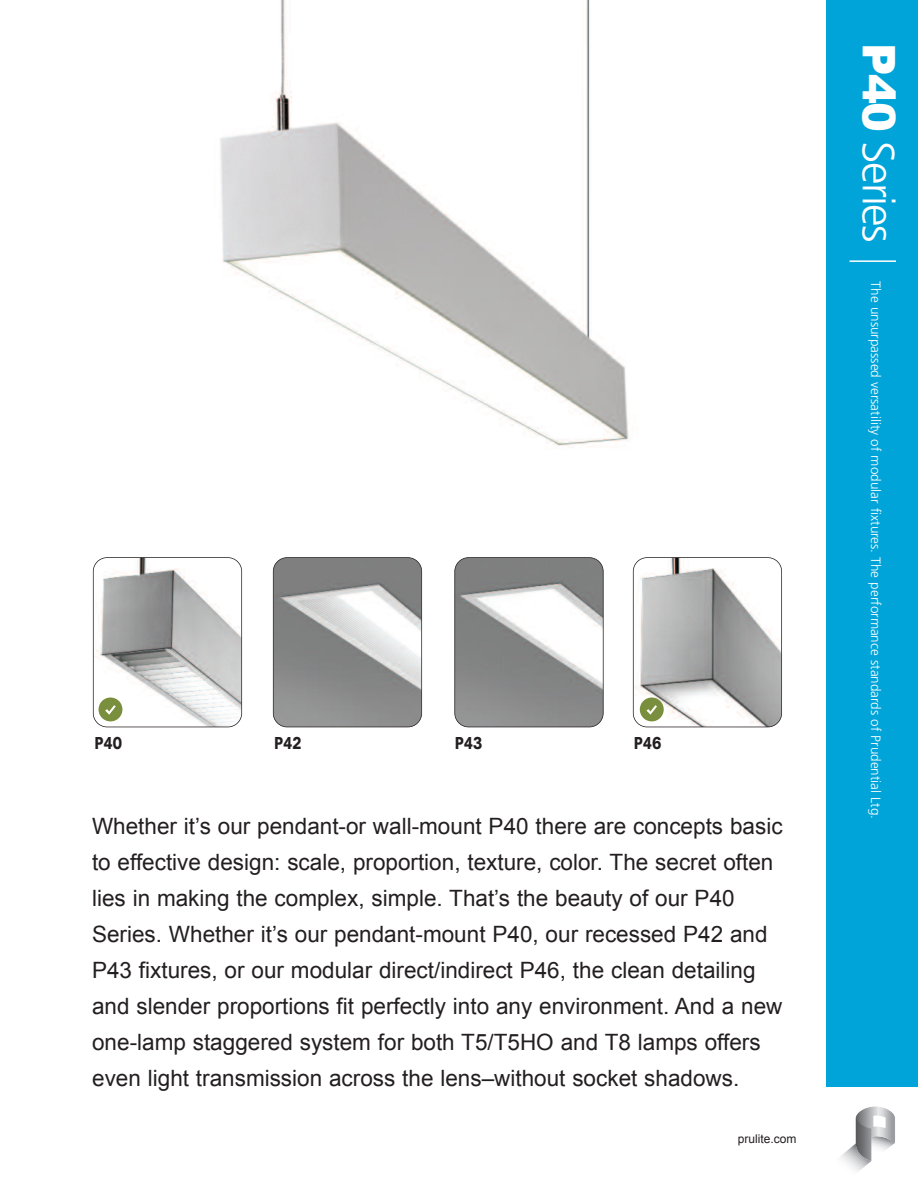
<style>
.page{position:relative;width:918px;height:1188px;background:#fff}
.page>*{position:absolute;margin:0;border:0;box-sizing:border-box;transform-origin:0 0}
.t1{font:300 45px "Frutiger";letter-spacing:-.04em;color:#fff}
.t2{font:22.5px/36px "Arial";color:#231f20}
.t3{font:700 condensed 16.5px "Avant Garde IT Cby BT";color:#231f20}
.t4{font:300 13.5px "Frutiger";color:#fff}
.t5{font:12px "Arial";color:#231f20}
.s1{font-family:"Arial";font-weight:900}
</style>
<div class="page">
<img style="left:220px;top:0;width:410px;height:448px">
<img style="left:93px;top:558px;width:149px;height:169px;border-radius:14px">
<div style="left:93px;top:557px;width:149px;height:170px;border:2px solid #231f20;border-radius:14px"></div>
<img style="left:633px;top:558px;width:149px;height:169px;border-radius:14px">
<div style="left:633px;top:557px;width:149px;height:170px;border:2px solid #231f20;border-radius:14px"></div>
<img style="left:273px;top:558px;width:149px;height:169px;border-radius:14px">
<div style="left:273px;top:557px;width:149px;height:170px;border:2px solid #231f20;border-radius:14px"></div>
<img style="left:455px;top:558px;width:148px;height:169px;border-radius:14px">
<div style="left:454px;top:557px;width:150px;height:170px;border:2px solid #231f20;border-radius:14px"></div>
<div style="left:640px;top:698px;width:24px;height:23px;background:#7a8f3d;border-radius:50%"></div>
<svg style="left:646px;top:705px;width:11px;height:10px"></svg>
<div style="left:99px;top:698px;width:23px;height:23px;background:#7a8f3d;border-radius:50%"></div>
<svg style="left:105px;top:705px;width:11px;height:10px"></svg>
<div style="left:826px;top:0;width:92px;height:1090px;background:#00a4d9"></div>
<div style="left:826px;top:1087px;width:92px;height:101px;background:#fff"></div>
<svg style="left:840px;top:1107px;width:55px;height:65px"></svg>
<hr style="left:850px;top:260px;width:46px;height:2px;background:#fff">
<p class="t3" style="left:94px;top:737px;width:29px">P40</p>
<p class="t3" style="left:274px;top:737px;width:29px">P42</p>
<p class="t3" style="left:455px;top:737px;width:29px">P43</p>
<p class="t3" style="left:634px;top:737px;width:29px">P46</p>
<p class="t2" style="left:92px;top:808px;width:692px">Whether it’s our pendant-or wall-mount P40 there are concepts basic to effective design: scale, proportion, texture, color. The secret often lies in making the complex, simple. That’s the beauty of our P40<br>Series. Whether it’s our pendant-mount P40, our recessed P42 and P43 fixtures, or our modular direct/indirect P46, the clean detailing and slender proportions fit perfectly into any environment. And a new one-lamp staggered system for both T5/T5HO and T8 lamps offers even light transmission across the lens–without socket shadows.</p>
<p class="t5" style="left:738px;top:1132px;width:60px">prulite.com</p>
<h1 class="t1" style="left:896px;top:43px;width:201px;rotate:90deg"><span class="s1">P40</span> Series</h1>
<p class="t4" style="left:881px;top:281px;width:539px;rotate:90deg">The unsurpassed versatility of modular fixtures. The performance standards of Prudential Ltg.</p>
</div>
